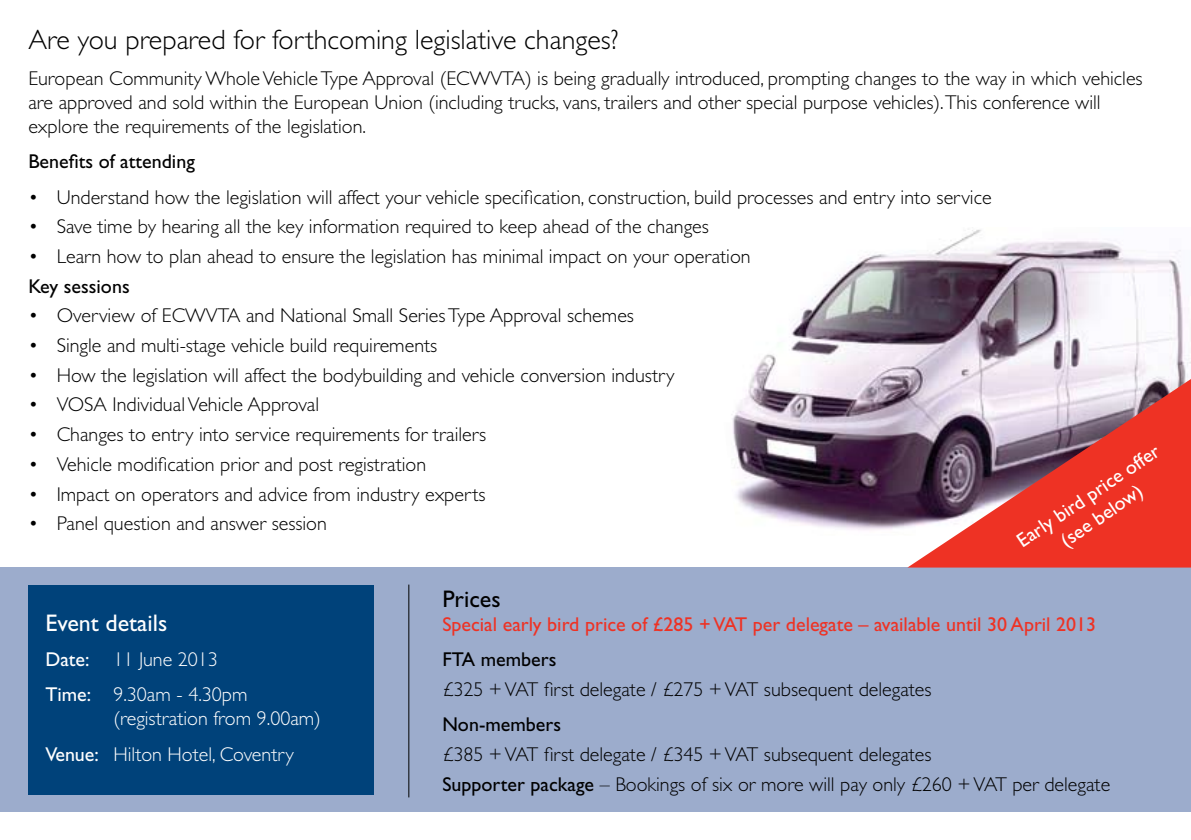
<style>
.page{position:relative;width:1191px;height:840px;background:#fff}
.page>*{position:absolute;margin:0;border:0;box-sizing:border-box;transform-origin:0 0}
.t1{font:300 28px "Gill Sans";color:#000}
.t2{font:24px "Gill Sans";color:#fff}
.t3{font:24px "Gill Sans";color:#000}
.t4{font:300 20px/24px "Gill Sans";color:#000}
.t5{font:300 20px/35.4px "Gill Sans";color:#fff}
.t6{font:20px "Gill Sans";color:#ee3224}
.t7{font:20px "Gill Sans";color:#000}
.t8{font:20px/24px "Gill Sans";color:#fff;text-align:center}
.s1{font-weight:400}
</style>
<div class="page">
<div style="left:0;top:567px;width:1191px;height:244px;background:#9caccc"></div>
<div style="left:28px;top:584px;width:346px;height:210px;background:#00427a"></div>
<hr style="left:408px;top:584px;width:1px;height:213px;background:#000">
<img style="left:732px;top:229px;width:459px;height:301px">
<svg style="left:907px;top:379px;width:284px;height:188px;background:#c76263"></svg>
<h1 class="t1" style="left:28px;top:24px;width:591px">Are you prepared for forthcoming legislative changes?</h1>
<p class="t4" style="left:28px;top:66px;width:1115px">European Community Whole Vehicle Type Approval (ECWVTA) is being gradually introduced, prompting changes to the way in which vehicles are approved and sold within the European Union (including trucks, vans, trailers and other special purpose vehicles).This conference will explore the requirements of the legislation.</p>
<p class="t7" style="left:28px;top:150px;width:168px">Benefits of attending</p>
<p class="t4" style="left:28px;top:185px;width:964px">• Understand how the legislation will affect your vehicle specification, construction, build processes and entry into service</p>
<p class="t4" style="left:28px;top:215px;width:682px">• Save time by hearing all the key information required to keep ahead of the changes</p>
<p class="t4" style="left:28px;top:244px;width:724px">• Learn how to plan ahead to ensure the legislation has minimal impact on your operation</p>
<p class="t7" style="left:28px;top:274px;width:103px">Key sessions</p>
<p class="t4" style="left:28px;top:304px;width:607px">• Overview of ECWVTA and National Small SeriesType Approval schemes</p>
<p class="t4" style="left:28px;top:333px;width:410px">• Single and multi-stage vehicle build requirements</p>
<p class="t4" style="left:28px;top:363px;width:647px">• How the legislation will affect the bodybuilding and vehicle conversion industry</p>
<p class="t4" style="left:28px;top:393px;width:292px">• VOSA IndividualVehicle Approval</p>
<p class="t4" style="left:28px;top:422px;width:459px">• Changes to entry into service requirements for trailers</p>
<p class="t4" style="left:28px;top:452px;width:399px">• Vehicle modification prior and post registration</p>
<p class="t4" style="left:28px;top:481px;width:458px">• Impact on operators and advice from industry experts</p>
<p class="t4" style="left:28px;top:511px;width:300px">• Panel question and answer session</p>
<p class="t8" style="left:1012px;top:532px;width:169px;rotate:-34deg">Early bird price offer (see below)</p>
<p class="t2" style="left:45px;top:608px;width:123px">Event details</p>
<p class="t5" style="left:45px;top:641px;width:204px"><span class="s1">Date:</span> 11 June 2013<br><span class="s1">Time:</span> 9.30am - 4.30pm</p>
<p class="t5" style="left:45px;top:700px;width:277px;text-indent:68px">(registration from 9.00am)<br><span class="s1">Venue:</span> Hilton Hotel, Coventry</p>
<p class="t3" style="left:442px;top:584px;width:60px">Prices</p>
<p class="t6" style="left:442px;top:612px;width:655px">Special early bird price of £285 + VAT per delegate – available until 30 April 2013</p>
<p class="t7" style="left:442px;top:647px;width:115px">FTA members</p>
<p class="t4" style="left:442px;top:677px;width:491px">£325 + VAT first delegate / £275 + VAT subsequent delegates</p>
<p class="t7" style="left:442px;top:712px;width:120px">Non-members</p>
<p class="t4" style="left:442px;top:739px;width:669px;line-height:29.6px">£385 + VAT first delegate / £345 + VAT subsequent delegates<br><span class="s1">Supporter package</span> – Bookings of six or more will pay only £260 + VAT per delegate</p>
</div>
